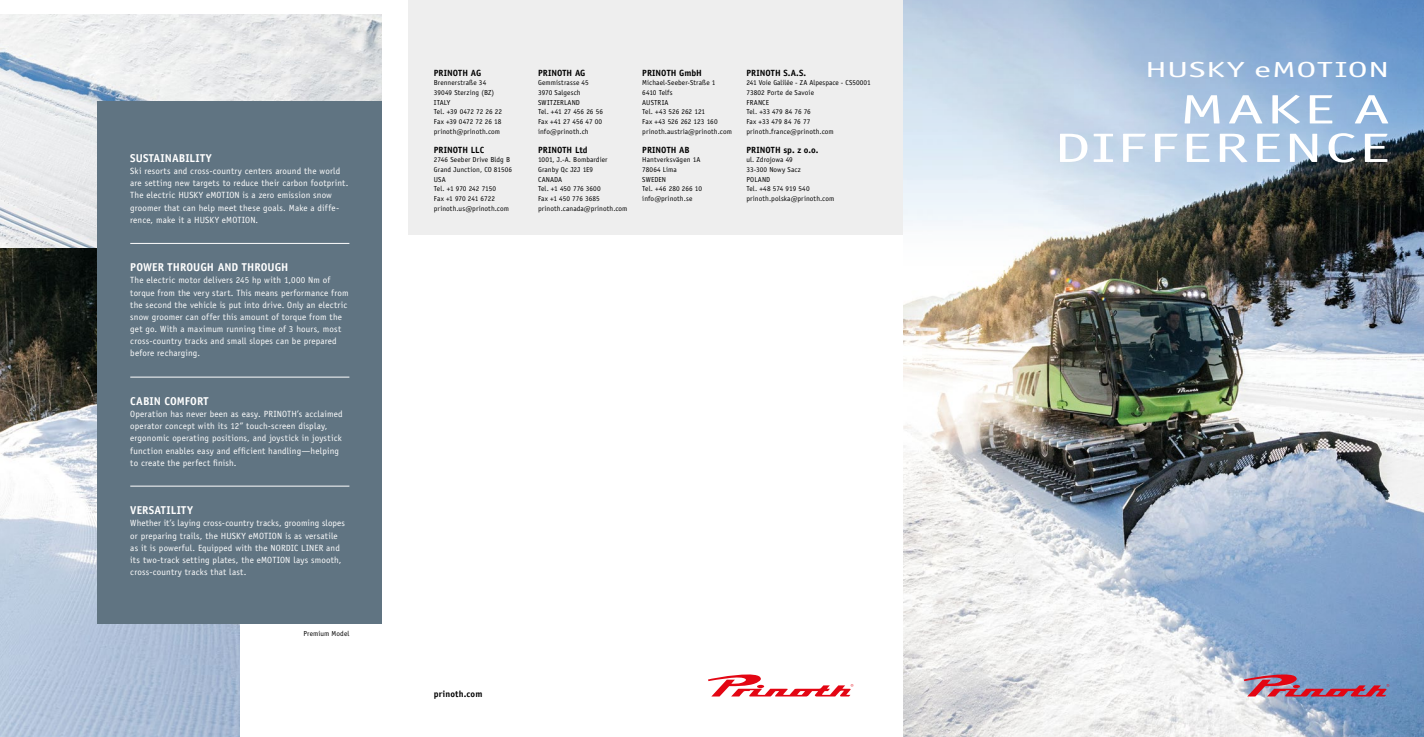
<style>
.page{position:relative;width:1424px;height:737px;background:#fff}
.page>*{position:absolute;margin:0;border:0;box-sizing:border-box;transform-origin:0 0}
.t1{font:41.12px/38.5px "Officina San ITC Book SC";letter-spacing:.035em;color:#fff;text-align:right;scale:1.64 1}
.t2{font:21.88px "Officina Sans";letter-spacing:.015em;color:#fff;scale:1.64 1}
.t3{font:700 11.38px "Officina Sans LT";letter-spacing:.005em;color:#fff}
.t4{font:9.01px/12.2px "Officina Sans LT";letter-spacing:.02em;color:#fff}
.t5{font:700 9.01px "Officina Sans LT";letter-spacing:.005em;color:#000}
.t6{font:7.26px/9.6px "Officina Sans LT";letter-spacing:.01em;color:#000}
</style>
<div class="page">
<div style="left:408px;top:0;width:495px;height:235px;background:#eee"></div>
<img style="left:0;top:247px;width:240px;height:490px">
<img style="left:0;top:15px;width:382px;height:232px">
<img style="left:903px;top:271px;width:521px;height:466px">
<svg style="left:903px;top:0;width:521px;height:271px;background:#99abbc"></svg>
<div style="left:98px;top:101px;width:284px;height:522px;background:#607482"></div>
<svg style="left:708px;top:674px;width:145px;height:22px"></svg>
<svg style="left:1244px;top:669px;width:145px;height:27px;background:#967696"></svg>
<hr style="left:130px;top:243px;width:219px;height:1px;background:#fff">
<hr style="left:130px;top:377px;width:219px;height:1px;background:#fff">
<hr style="left:130px;top:486px;width:219px;height:1px;background:#fff">
<p class="t3" style="left:130px;top:151px;width:83px">SUSTAINABILITY</p>
<p class="t4" style="left:130px;top:165px;width:220px">Ski resorts and cross-country centers around the world are setting new targets to reduce their carbon footprint.<br>The electric HUSKY eMOTION is a zero emission snow groomer that can help meet these goals. Make a diffe&shy;rence, make it a HUSKY eMOTION.</p>
<p class="t3" style="left:130px;top:260px;width:160px">POWER THROUGH AND THROUGH</p>
<p class="t4" style="left:130px;top:274px;width:220px">The electric motor delivers 245 hp with 1,000 Nm of torque from the very start. This means performance from the second the vehicle is put into drive. Only an electric snow groomer can offer this amount of torque from the get go. With a maximum running time of 3 hours, most cross-country tracks and small slopes can be prepared before recharging.</p>
<p class="t3" style="left:130px;top:394px;width:80px">CABIN COMFORT</p>
<p class="t4" style="left:130px;top:408px;width:214px">Operation has never been as easy. PRINOTH’s acclaimed operator concept with its 12” touch-screen display, ergonomic operating positions, and joystick in joystick function enables easy and efficient handling—helping to create the perfect finish.</p>
<p class="t3" style="left:130px;top:503px;width:64px">VERSATILITY</p>
<p class="t4" style="left:130px;top:517px;width:216px">Whether it’s laying cross-country tracks, grooming slopes or preparing trails, the HUSKY eMOTION is as versatile as it is powerful. Equipped with the NORDIC LINER and its two-track setting plates, the eMOTION lays smooth, cross-country tracks that last.</p>
<p class="t6" style="left:303px;top:628px;width:47px">Premium Model</p>
<p class="t5" style="left:434px;top:67px;width:49px">PRINOTH AG</p>
<p class="t6" style="left:434px;top:78px;width:70px">Brennerstraße 34<br>39049 Sterzing (BZ)<br>ITALY<br>Tel. +39 0472 72 26 22<br>Fax +39 0472 72 26 18 prinoth@prinoth.com</p>
<p class="t5" style="left:434px;top:144px;width:52px">PRINOTH LLC</p>
<p class="t6" style="left:434px;top:155px;width:80px">2746 Seeber Drive Bldg B<br>Grand Junction, CO 81506<br>USA<br>Tel. +1 970 242 7150<br>Fax +1 970 241 6722 prinoth.us@prinoth.com</p>
<p class="t5" style="left:538px;top:67px;width:49px">PRINOTH AG</p>
<p class="t6" style="left:538px;top:78px;width:66px">Gemmistrasse 45<br>3970 Salgesch<br>SWITZERLAND<br>Tel. +41 27 456 26 56<br>Fax +41 27 456 47 00 info@prinoth.ch</p>
<p class="t5" style="left:538px;top:144px;width:51px">PRINOTH Ltd</p>
<p class="t6" style="left:538px;top:155px;width:91px">1001, J.-A. Bombardier<br>Granby Qc J2J 1E9<br>CANADA<br>Tel. +1 450 776 3600<br>Fax +1 450 776 3685 prinoth.canada@prinoth.com</p>
<p class="t5" style="left:642px;top:67px;width:61px">PRINOTH GmbH</p>
<p class="t6" style="left:642px;top:78px;width:91px">Michael-Seeber-Straße 1<br>6410 Telfs<br>AUSTRIA<br>Tel. +43 526 262 121<br>Fax +43 526 262 123 160 prinoth.austria@prinoth.com</p>
<p class="t5" style="left:642px;top:144px;width:49px">PRINOTH AB</p>
<p class="t6" style="left:642px;top:155px;width:61px">Hantverksvägen 1A<br>78064 Lima<br>SWEDEN<br>Tel. +46 280 266 10 info@prinoth.se</p>
<p class="t5" style="left:746px;top:67px;width:61px">PRINOTH S.A.S.</p>
<p class="t6" style="left:746px;top:78px;width:126px">241 Voie Galilée - ZA Alpespace - CS50001<br>73802 Porte de Savoie<br>FRANCE<br>Tel. +33 479 84 76 76<br>Fax +33 479 84 76 77 prinoth.france@prinoth.com</p>
<p class="t5" style="left:746px;top:144px;width:74px">PRINOTH sp. z o.o.</p>
<p class="t6" style="left:746px;top:155px;width:89px">ul. Zdrojowa 49<br>33-300 Nowy Sacz<br>POLAND<br>Tel. +48 574 919 540 prinoth.polska@prinoth.com</p>
<p class="t5" style="left:434px;top:687px;width:50px">prinoth.com</p>
<h2 class="t2" style="left:1145px;top:57px;width:150px">HUSKY eMOTION</h2>
<h1 class="t1" style="left:1053px;top:90px;width:206px">MAKE A<br>DIFFERENCE</h1>
</div>
